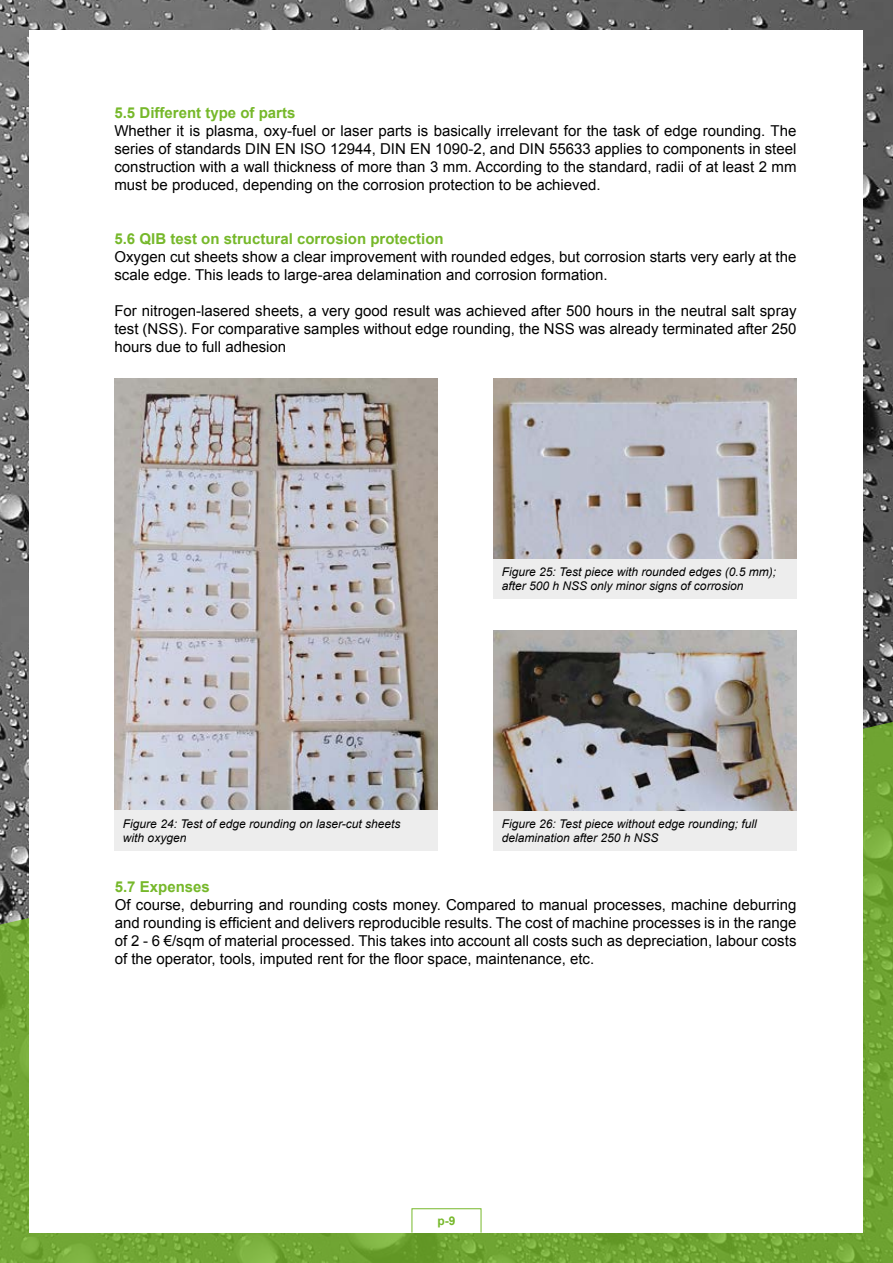
<style>
.page{position:relative;width:893px;height:1263px;background:#fff}
.page>*{position:absolute;margin:0;border:0;box-sizing:border-box;transform-origin:0 0}
.t1{font:15px/18px "Arial";color:#000;text-align:justify}
.t2{font:700 15px "Arial";color:#76b82a}
.t3{font:italic 12px/14.4px "Arial";color:#000}
.t4{font:700 12px "Arial";color:#76b82a}
</style>
<div class="page">
<img style="left:0;top:0;width:893px;height:721px">
<svg style="left:0;top:721px;width:893px;height:542px;background:#73a13d"></svg>
<div style="left:30px;top:30px;width:833px;height:1202px;background:#fff"></div>
<div style="left:412px;top:1208px;width:69px;height:25px;border:1px solid #76b82a"></div>
<img style="left:115px;top:379px;width:322px;height:432px">
<div style="left:493px;top:559px;width:303px;height:40px;background:#ededed"></div>
<div style="left:493px;top:811px;width:303px;height:40px;background:#ededed"></div>
<div style="left:114px;top:811px;width:323px;height:40px;background:#ededed"></div>
<img style="left:493px;top:379px;width:303px;height:180px">
<img style="left:493px;top:631px;width:303px;height:180px">
<p class="t2" style="left:114px;top:103px;width:182px">5.5 Different type of parts</p>
<p class="t1" style="left:114px;top:122px;width:683px">Whether it is plasma, oxy-fuel or laser parts is basically irrelevant for the task of edge rounding. The series of standards DIN EN ISO 12944, DIN EN 1090-2, and DIN 55633 applies to components in steel construction with a wall thickness of more than 3 mm. According to the standard, radii of at least 2 mm must be produced, depending on the corrosion protection to be achieved.</p>
<p class="t2" style="left:114px;top:229px;width:331px">5.6 QIB test on structural corrosion protection</p>
<p class="t1" style="left:114px;top:248px;width:683px">Oxygen cut sheets show a clear improvement with rounded edges, but corrosion starts very early at the scale edge. This leads to large-area delamination and corrosion formation.</p>
<p class="t1" style="left:114px;top:302px;width:683px">For nitrogen-lasered sheets, a very good result was achieved after 500 hours in the neutral salt spray test (NSS). For comparative samples without edge rounding, the NSS was already terminated after 250 hours due to full adhesion</p>
<p class="t3" style="left:123px;top:817px;width:279px">Figure 24: Test of edge rounding on laser-cut sheets with oxygen</p>
<p class="t3" style="left:502px;top:565px;width:276px">Figure 25: Test piece with rounded edges (0.5 mm); after 500 h NSS only minor signs of corrosion</p>
<p class="t3" style="left:502px;top:817px;width:257px">Figure 26: Test piece without edge rounding; full delamination after 250 h NSS</p>
<p class="t2" style="left:115px;top:877px;width:97px">5.7 Expenses</p>
<p class="t1" style="left:115px;top:896px;width:683px">Of course, deburring and rounding costs money. Compared to manual processes, machine deburring and rounding is efficient and delivers reproducible results. The cost of machine processes is in the range of 2 - 6 €/sqm of material processed. This takes into account all costs such as depreciation, labour costs of the operator, tools, imputed rent for the floor space, maintenance, etc.</p>
<p class="t4" style="left:437px;top:1213px;width:19px">p-9</p>
</div>
